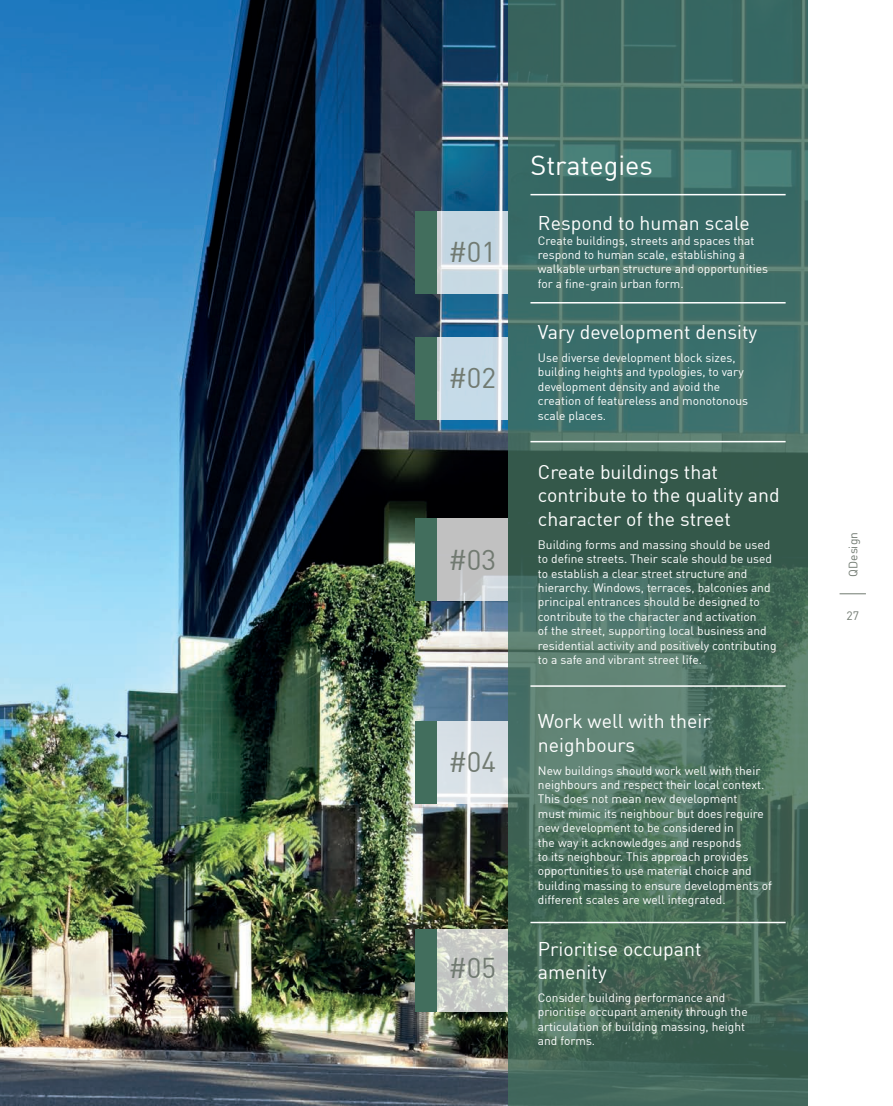
<style>
.page{position:relative;width:893px;height:1106px;background:#fff}
.page>*{position:absolute;margin:0;border:0;box-sizing:border-box;transform-origin:0 0}
.HEADING_1{font:28.05px "DIN";color:#717a71}
.Heading_2{font:27px "DIN";color:#fff}
.Intro_Paragraph{font:19.5px/23.4px "DIN";color:#fff}
.Intro_Paragraph-2{font:12px/14.4px "DIN";color:#fff}
.t1{font:12px "DIN";color:#717a71}
</style>
<div class="page">
<img style="left:0;top:0;width:508px;height:1106px">
<svg style="left:508px;top:0;width:300px;height:1106px;background:#436b60"></svg>
<hr style="left:530px;top:194px;width:256px;height:1px;background:#fff">
<hr style="left:530px;top:302px;width:256px;height:1px;background:#fff">
<hr style="left:530px;top:441px;width:256px;height:1px;background:#fff">
<hr style="left:530px;top:685px;width:256px;height:2px;background:#fff">
<hr style="left:530px;top:921px;width:256px;height:2px;background:#fff">
<svg style="left:437px;top:211px;width:71px;height:83px;background:#cbdae3"></svg>
<div style="left:416px;top:211px;width:21px;height:83px;background:#426e5d"></div>
<svg style="left:437px;top:337px;width:71px;height:82px;background:#c9dbe7"></svg>
<div style="left:416px;top:337px;width:21px;height:82px;background:#426e5d"></div>
<svg style="left:437px;top:518px;width:71px;height:83px;background:#c3c4c5"></svg>
<div style="left:416px;top:518px;width:21px;height:83px;background:#426e5d"></div>
<svg style="left:437px;top:721px;width:71px;height:83px;background:#dce3e8"></svg>
<div style="left:416px;top:721px;width:21px;height:83px;background:#426e5d"></div>
<svg style="left:437px;top:929px;width:71px;height:82px;background:#cccfc9"></svg>
<div style="left:416px;top:929px;width:21px;height:82px;background:#426e5d"></div>
<svg style="left:839px;top:593px;width:27px;height:1px"></svg>
<p class="HEADING_1" style="left:449px;top:235px;width:49px">#01</p>
<p class="HEADING_1" style="left:449px;top:360px;width:49px">#02</p>
<p class="HEADING_1" style="left:449px;top:542px;width:49px">#03</p>
<p class="HEADING_1" style="left:449px;top:744px;width:49px">#04</p>
<p class="HEADING_1" style="left:449px;top:950px;width:49px">#05</p>
<p class="Heading_2" style="left:530px;top:149px;width:124px">Strategies</p>
<p class="Intro_Paragraph" style="left:538px;top:211px;width:213px">Respond to human scale</p>
<p class="Intro_Paragraph-2" style="left:538px;top:233px;width:232px">Create buildings, streets and spaces that respond to human scale, establishing a walkable urban structure and opportunities for a fine-grain urban form.</p>
<p class="Intro_Paragraph" style="left:538px;top:320px;width:221px">Vary development density</p>
<p class="Intro_Paragraph-2" style="left:538px;top:350px;width:212px">Use diverse development block sizes, building heights and typologies, to vary development density and avoid the creation of featureless and monotonous scale places.</p>
<p class="Intro_Paragraph" style="left:538px;top:460px;width:243px">Create buildings that contribute to the quality and character of the street</p>
<p class="Intro_Paragraph-2" style="left:538px;top:537px;width:240px">Building forms and massing should be used to define streets. Their scale should be used to establish a clear street structure and hierarchy. Windows, terraces, balconies and principal entrances should be designed to contribute to the character and activation<br>of the street, supporting local business and residential activity and positively contributing to a safe and vibrant street life.</p>
<p class="Intro_Paragraph" style="left:538px;top:709px;width:174px">Work well with their neighbours</p>
<p class="Intro_Paragraph-2" style="left:538px;top:763px;width:235px">New buildings should work well with their neighbours and respect their local context.<br>This does not mean new development<br>must mimic its neighbour but does require new development to be considered in<br>the way it acknowledges and responds<br>to its neighbour. This approach provides opportunities to use material choice and building massing to ensure developments of different scales are well integrated.</p>
<p class="Intro_Paragraph" style="left:538px;top:936px;width:165px">Prioritise occupant amenity</p>
<p class="Intro_Paragraph-2" style="left:538px;top:990px;width:211px">Consider building performance and prioritise occupant amenity through the articulation of building massing, height and forms.</p>
<p class="t1" style="left:846px;top:576px;width:46px;rotate:-90deg">QDesign</p>
<p class="t1" style="left:846px;top:608px;width:14px">27</p>
</div>
